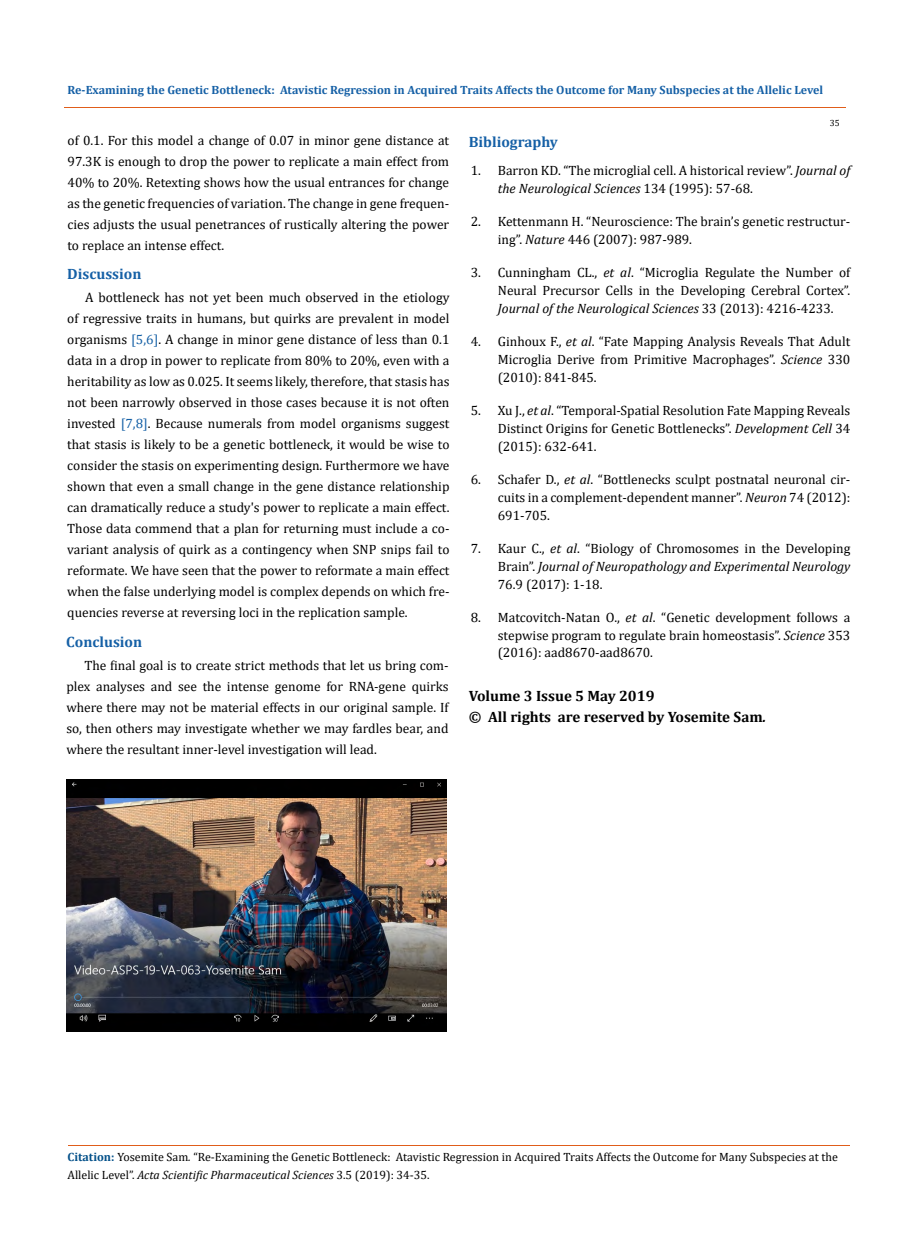
<style>
.page{position:relative;width:917px;height:1260px;background:#fff}
.page>*{position:absolute;margin:0;border:0;box-sizing:border-box;transform-origin:0 0}
.t1{font:700 15px/21px "Cambria";color:#000}
.t2{font:700 15px "Cambria";color:#1560a6}
.t3{font:13.5px/21px "Cambria";color:#000;text-align:justify}
.t4{font:12px/18px "Cambria";color:#000}
.t5{font:700 12px "Cambria";color:#1560a6}
.t6{font:9px "Cambria";color:#000}
.s1{color:#1560a6}
.s2{font-style:italic}
.s3{font-weight:700;color:#035089}
</style>
<div class="page">
<img style="left:67px;top:780px;width:379px;height:252px">
<p class="t5" style="left:68px;top:82px;width:757px">Re-Examining the Genetic Bottleneck: Atavistic Regression in Acquired Traits Affects the Outcome for Many Subspecies at the Allelic Level</p>
<p class="t3" style="left:68px;top:130px;width:383px">of 0.1. For this model a change of 0.07 in minor gene distance at 97.3K is enough to drop the power to replicate a main effect from 40% to 20%. Retexting shows how the usual entrances for change as the genetic frequencies of variation. The change in gene frequen&shy;cies adjusts the usual penetrances of rustically altering the power to replace an intense effect.</p>
<p class="t2" style="left:67px;top:263px;width:76px">Discussion</p>
<p class="t3" style="left:67px;top:287px;width:384px;text-indent:18px">A bottleneck has not yet been much observed in the etiology of regressive traits in humans, but quirks are prevalent in model organisms <span class="s1">[5,6]</span>. A change in minor gene distance of less than 0.1 data in a drop in power to replicate from 80% to 20%, even with a heritability as low as 0.025. It seems likely, therefore, that stasis has not been narrowly observed in those cases because it is not often invested <span class="s1">[7,8]</span>. Because numerals from model organisms suggest that stasis is likely to be a genetic bottleneck, it would be wise to consider the stasis on experimenting design. Furthermore we have shown that even a small change in the gene distance relationship can dramatically reduce a study's power to replicate a main effect.<br>Those data commend that a plan for returning must include a co&shy;variant analysis of quirk as a contingency when SNP snips fail to reformate. We have seen that the power to reformate a main effect when the false underlying model is complex depends on which fre&shy;quencies reverse at reversing loci in the replication sample.</p>
<p class="t2" style="left:66px;top:631px;width:77px">Conclusion</p>
<p class="t3" style="left:66px;top:655px;width:384px;text-indent:18px">The final goal is to create strict methods that let us bring com&shy;plex analyses and see the intense genome for RNA-gene quirks where there may not be material effects in our original sample. If so, then others may investigate whether we may fardles bear, and where the resultant inner-level investigation will lead.</p>
<p class="t6" style="left:829px;top:118px;width:11px">35</p>
<p class="t2" style="left:468px;top:131px;width:91px">Bibliography</p>
<p class="t3" style="left:498px;top:161px;width:354px;line-height:18px;text-indent:-27px">1. Barron KD. “The microglial cell. A historical review”. <span class="s2">Journal of the Neurological Sciences</span> 134 (1995): 57-68.</p>
<p class="t3" style="left:498px;top:212px;width:354px;line-height:18px;text-indent:-27px">2. Kettenmann H. “Neuroscience: The brain’s genetic restructur&shy;ing”. <span class="s2">Nature</span> 446 (2007): 987-989.</p>
<p class="t3" style="left:498px;top:263px;width:354px;line-height:18px;text-indent:-27px">3. Cunningham CL., <span class="s2">et al</span>. “Microglia Regulate the Number of Neural Precursor Cells in the Developing Cerebral Cortex”.<br><span class="s2">Journal of the Neurological Sciences</span> 33 (2013): 4216-4233.</p>
<p class="t3" style="left:498px;top:332px;width:354px;line-height:18px;text-indent:-27px">4. Ginhoux F., <span class="s2">et al</span>. “Fate Mapping Analysis Reveals That Adult Microglia Derive from Primitive Macrophages”. <span class="s2">Science</span> 330 (2010): 841-845.</p>
<p class="t3" style="left:498px;top:401px;width:354px;line-height:18px;text-indent:-27px">5. Xu J., <span class="s2">et al</span>. “Temporal-Spatial Resolution Fate Mapping Reveals Distinct Origins for Genetic Bottlenecks”. <span class="s2">Development Cell</span> 34 (2015): 632-641.</p>
<p class="t3" style="left:498px;top:470px;width:354px;line-height:18px;text-indent:-27px">6. Schafer D., <span class="s2">et al</span>. “Bottlenecks sculpt postnatal neuronal cir&shy;cuits in a complement-dependent manner”. <span class="s2">Neuron</span> 74 (2012):<br>691-705.</p>
<p class="t3" style="left:498px;top:539px;width:354px;line-height:18px;text-indent:-27px">7. Kaur C., <span class="s2">et al</span>. “Biology of Chromosomes in the Developing Brain”. <span class="s2">Journal of Neuropathology and Experimental Neurology </span>76.9 (2017): 1-18.</p>
<p class="t3" style="left:498px;top:608px;width:354px;line-height:18px;text-indent:-27px">8. Matcovitch-Natan O., <span class="s2">et al</span>. “Genetic development follows a stepwise program to regulate brain homeostasis”. <span class="s2">Science</span> 353 (2016): aad8670-aad8670.</p>
<p class="t1" style="left:468px;top:685px;width:299px">Volume 3 Issue 5 May 2019<br>© All rights are reserved by Yosemite Sam<span class="s2">.</span></p>
<p class="t4" style="left:68px;top:1148px;width:772px"><span class="s3">Citation:</span> Yosemite Sam<span class="s2">.</span> “Re-Examining the Genetic Bottleneck: Atavistic Regression in Acquired Traits Affects the Outcome for Many Subspecies at the<br>Allelic Level”. <span class="s2">Acta Scientific Pharmaceutical Sciences</span> 3.5 (2019): 34-35.</p>
</div>
